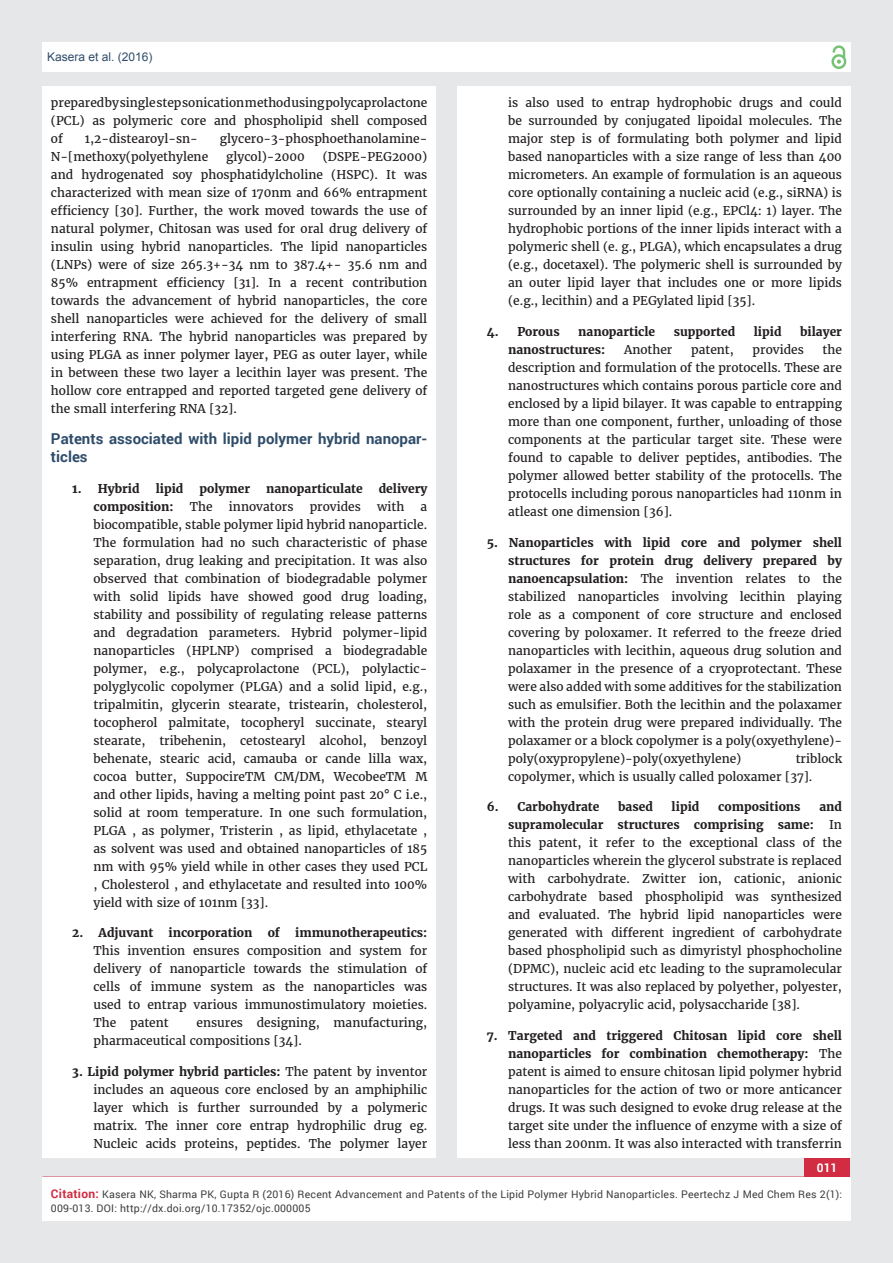
<style>
.page{position:relative;width:893px;height:1263px;background:#e6e7e9}
.page>*{position:absolute;margin:0;border:0;box-sizing:border-box;transform-origin:0 0}
.t1{font:700 15px/18px "Roboto";color:#2f4d6a}
.t2{font:12px/18px "Merriweather";color:#231f20;text-align:justify}
.t3{font:700 12px "Merriweather";color:#231f20}
.t4{font:12px "Arial";color:#2f4d6a}
.t5{font:700 12px "Roboto";color:#fff}
.t6{font:10.5px/13.5px "Roboto";letter-spacing:.02em;color:#3e3e3f}
.s1{font-weight:700}
.s2{font-weight:700;font-size:12px;color:#d12c41}
</style>
<div class="page">
<div style="left:42px;top:43px;width:808px;height:29px;background:#fff"></div>
<div style="left:831px;top:54px;width:15px;height:15px;border:2px solid #72c272;border-radius:50%"></div>
<svg style="left:831px;top:45px;width:15px;height:19px"></svg>
<div style="left:804px;top:1156px;width:46px;height:43px;background:#d12c41"></div>
<div style="left:42px;top:1177px;width:809px;height:43px;background:#fff"></div>
<div style="left:42px;top:87px;width:394px;height:1071px;background:#fff"></div>
<div style="left:457px;top:87px;width:393px;height:1071px;background:#fff"></div>
<p class="t4" style="left:47px;top:51px;width:107px">Kasera et al. (2016)</p>
<p class="t2" style="left:51px;top:94px;width:378px">prepared by single step sonication method using polycaprolactone (PCL) as polymeric core and phospholipid shell composed of</p>
<p class="t2" style="left:85px;top:130px;width:114px">1,2-distearoyl-sn-</p>
<p class="t2" style="left:220px;top:130px;width:209px">glycero-3-phosphoethanolamine-</p>
<p class="t2" style="left:51px;top:148px;width:159px">N-[methoxy(polyethylene</p>
<p class="t2" style="left:226px;top:148px;width:80px">glycol)-2000</p>
<p class="t2" style="left:51px;top:148px;width:378px;text-indent:272px">(DSPE-PEG2000) and hydrogenated soy phosphatidylcholine (HSPC). It was characterized with mean size of 170nm and 66% entrapment efficiency [30]. Further, the work moved towards the use of natural polymer, Chitosan was used for oral drug delivery of insulin using hybrid nanoparticles. The lipid nanoparticles (LNPs) were of size 265.3+-34 nm to 387.4+- 35.6 nm and 85% entrapment efficiency [31]. In a recent contribution towards the advancement of hybrid nanoparticles, the core shell nanoparticles were achieved for the delivery of small interfering RNA. The hybrid nanoparticles was prepared by using PLGA as inner polymer layer, PEG as outer layer, while in between these two layer a lecithin layer was present. The hollow core entrapped and reported targeted gene delivery of the small interfering RNA [32].</p>
<p class="t1" style="left:51px;top:429px;width:378px">Patents associated with lipid polymer hybrid nanopar&shy;ticles</p>
<p class="t3" style="left:72px;top:481px;width:69px">1. Hybrid</p>
<p class="t3" style="left:156px;top:481px;width:29px">lipid</p>
<p class="t3" style="left:199px;top:481px;width:52px">polymer</p>
<p class="t3" style="left:266px;top:481px;width:98px">nanoparticulate</p>
<p class="t3" style="left:379px;top:481px;width:50px">delivery</p>
<p class="t3" style="left:94px;top:499px;width:82px">composition:</p>
<p class="t2" style="left:190px;top:497px;width:24px">The</p>
<p class="t2" style="left:229px;top:497px;width:66px">innovators</p>
<p class="t2" style="left:310px;top:497px;width:53px">provides</p>
<p class="t2" style="left:377px;top:497px;width:29px">with</p>
<p class="t2" style="left:94px;top:497px;width:335px;text-indent:327px">a biocompatible, stable polymer lipid hybrid nanoparticle.<br>The formulation had no such characteristic of phase separation, drug leaking and precipitation. It was also observed that combination of biodegradable polymer with solid lipids have showed good drug loading, stability and possibility of regulating release patterns and degradation parameters. Hybrid polymer-lipid nanoparticles (HPLNP) comprised a biodegradable polymer, e.g., polycaprolactone (PCL), polylactic&shy;polyglycolic copolymer (PLGA) and a solid lipid, e.g., tripalmitin, glycerin stearate, tristearin, cholesterol, tocopherol palmitate, tocopheryl succinate, stearyl stearate, tribehenin, cetostearyl alcohol, benzoyl behenate, stearic acid, camauba or cande lilla wax, cocoa butter, SuppocireTM CM/DM, WecobeeTM M and other lipids, having a melting point past 20° C i.e., solid at room temperature. In one such formulation, PLGA , as polymer, Tristerin , as lipid, ethylacetate , as solvent was used and obtained nanoparticles of 185 nm with 95% yield while in other cases they used PCL , Cholesterol , and ethylacetate and resulted into 100% yield with size of 101nm [33].</p>
<p class="t3" style="left:72px;top:926px;width:83px">2. Adjuvant</p>
<p class="t3" style="left:168px;top:926px;width:85px">incorporation</p>
<p class="t3" style="left:268px;top:926px;width:14px">of</p>
<p class="t3" style="left:295px;top:926px;width:134px">immunotherapeutics:</p>
<p class="t2" style="left:94px;top:942px;width:335px">This invention ensures composition and system for delivery of nanoparticle towards the stimulation of cells of immune system as the nanoparticles was used to entrap various immunostimulatory moieties.<br>The patent</p>
<p class="t2" style="left:94px;top:1014px;width:335px;text-indent:103px">ensures designing, manufacturing, pharmaceutical compositions [34].</p>
<p class="t2" style="left:93px;top:1063px;width:335px;text-indent:-21px"><span class="s1">3. Lipid polymer hybrid particles:</span> The patent by inventor includes an aqueous core enclosed by an amphiphilic layer which is further surrounded by a polymeric matrix. The inner core entrap hydrophilic drug eg.<br>Nucleic acids proteins, peptides. The polymer layer</p>
<p class="t2" style="left:508px;top:94px;width:335px">is also used to entrap hydrophobic drugs and could be surrounded by conjugated lipoidal molecules. The major step is of formulating both polymer and lipid based nanoparticles with a size range of less than 400 micrometers. An example of formulation is an aqueous core optionally containing a nucleic acid (e.g., siRNA) is surrounded by an inner lipid (e.g., EPCl4: 1) layer. The hydrophobic portions of the inner lipids interact with a polymeric shell (e. g., PLGA), which encapsulates a drug (e.g., docetaxel). The polymeric shell is surrounded by an outer lipid layer that includes one or more lipids (e.g., lecithin) and a PEGylated lipid [35].</p>
<p class="t3" style="left:487px;top:324px;width:74px">4. Porous</p>
<p class="t3" style="left:578px;top:324px;width:79px">nanoparticle</p>
<p class="t3" style="left:674px;top:324px;width:63px">supported</p>
<p class="t3" style="left:754px;top:324px;width:29px">lipid</p>
<p class="t3" style="left:800px;top:324px;width:43px">bilayer</p>
<p class="t3" style="left:508px;top:342px;width:99px">nanostructures:</p>
<p class="t2" style="left:624px;top:341px;width:50px">Another</p>
<p class="t2" style="left:691px;top:341px;width:44px">patent,</p>
<p class="t2" style="left:753px;top:341px;width:53px">provides</p>
<p class="t2" style="left:508px;top:341px;width:335px;text-indent:314px">the description and formulation of the protocells. These are nanostructures which contains porous particle core and enclosed by a lipid bilayer. It was capable to entrapping more than one component, further, unloading of those components at the particular target site. These were found to capable to deliver peptides, antibodies. The polymer allowed better stability of the protocells. The protocells including porous nanoparticles had 110nm in atleast one dimension [36].</p>
<p class="t2" style="left:508px;top:533px;width:335px;text-indent:-21px"><span class="s1">5. Nanoparticles with lipid core and polymer shell structures for protein drug delivery prepared by nanoencapsulation:</span> The invention relates to the stabilized nanoparticles involving lecithin playing role as a component of core structure and enclosed covering by poloxamer. It referred to the freeze dried nanoparticles with lecithin, aqueous drug solution and polaxamer in the presence of a cryoprotectant. These were also added with some additives for the stabilization such as emulsifier. Both the lecithin and the polaxamer with the protein drug were prepared individually. The polaxamer or a block copolymer is a poly(oxyethylene)- poly(oxypropylene)-poly(oxyethylene)</p>
<p class="t2" style="left:508px;top:749px;width:335px;text-indent:288px">triblock copolymer, which is usually called poloxamer [37].</p>
<p class="t3" style="left:487px;top:800px;width:114px">6. Carbohydrate</p>
<p class="t3" style="left:618px;top:800px;width:36px">based</p>
<p class="t3" style="left:672px;top:800px;width:29px">lipid</p>
<p class="t3" style="left:718px;top:800px;width:84px">compositions</p>
<p class="t3" style="left:819px;top:800px;width:24px">and</p>
<p class="t3" style="left:508px;top:818px;width:307px">supramolecular structures comprising same:</p>
<p class="t2" style="left:508px;top:816px;width:335px;text-indent:321px">In this patent, it refer to the exceptional class of the nanoparticles wherein the glycerol substrate is replaced with carbohydrate. Zwitter ion, cationic, anionic carbohydrate based phospholipid was synthesized and evaluated. The hybrid lipid nanoparticles were generated with different ingredient of carbohydrate based phospholipid such as dimyristyl phosphocholine (DPMC), nucleic acid etc leading to the supramolecular structures. It was also replaced by polyether, polyester, polyamine, polyacrylic acid, polysaccharide [38].</p>
<p class="t2" style="left:508px;top:1027px;width:335px;text-indent:-21px"><span class="s1">7. Targeted and triggered Chitosan lipid core shell nanoparticles for combination chemotherapy:</span> The patent is aimed to ensure chitosan lipid polymer hybrid nanoparticles for the action of two or more anticancer drugs. It was such designed to evoke drug release at the target site under the influence of enzyme with a size of less than 200nm. It was also interacted with transferrin</p>
<p class="t5" style="left:817px;top:1159px;width:22px">011</p>
<p class="t6" style="left:51px;top:1188px;width:793px"><span class="s2">Citation:</span> Kasera NK, Sharma PK, Gupta R (2016) Recent Advancement and Patents of the Lipid Polymer Hybrid Nanoparticles. Peertechz J Med Chem Res 2(1):<br>009-013. DOI: http://dx.doi.org/10.17352/ojc.000005</p>
</div>
